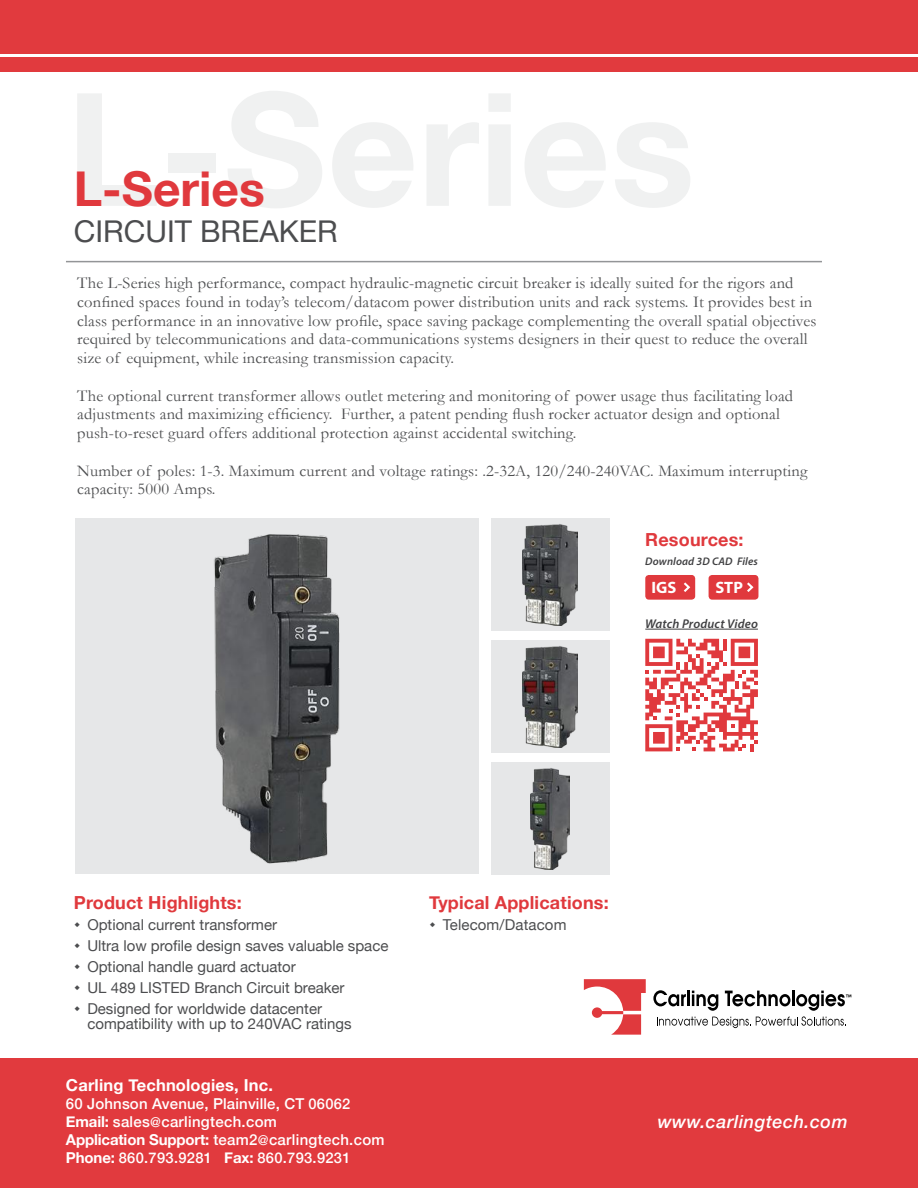
<style>
.page{position:relative;width:918px;height:1188px;background:#fff}
.page>*{position:absolute;margin:0;border:0;box-sizing:border-box;transform-origin:0 0}
.t1{font:700 48px "Helvetica Neue";color:#e0393d}
.t2{font:30px "Helvetica Neue";color:#4c4d4f}
.t3{font:700 18px "Helvetica Neue";letter-spacing:.01em;color:#e0393d}
.t4{font:italic 500 18px "Helvetica Neue";letter-spacing:.03em;color:#fff}
.t5{font:16.5px/18.8px "Garamond";letter-spacing:.01em;color:#4c4d4f}
.t6{font:700 16.5px "Helvetica Neue";letter-spacing:.01em;color:#fff}
.t7{font:700 16.5px "Myriad Pro";color:#fff}
.t8{font:15px/21px "Helvetica Neue";color:#4c4d4f}
.t9{font:500 15px/18px "Helvetica Neue";letter-spacing:.02em;color:#fff}
.t10{font:500 14.7px "Helvetica Neue";letter-spacing:.02em;color:#fff}
.t11{font:italic 600 12.75px "Myriad Pro";letter-spacing:.01em;color:#404042}
.t12{font:italic 600 11.1px "Myriad Pro";letter-spacing:.01em;color:#404042}
.s1{font-size:14.7px}
.s2{font-weight:700}
.s3{font-size:13.5px}
.s4{font-weight:700;font-size:15px}
</style>
<div class="page">
<div style="left:0;top:57px;width:918px;height:15px;background:#e13a3e"></div>
<div style="left:0;top:0;width:918px;height:54px;background:#e13a3e"></div>
<div style="left:0;top:1058px;width:918px;height:130px;background:#e13a3e"></div>
<svg style="left:584px;top:979px;width:62px;height:56px"></svg>
<svg style="left:653px;top:990px;width:198px;height:38px"></svg>
<hr style="left:66px;top:261px;width:756px;height:1px;background:#939597">
<div style="left:75px;top:518px;width:404px;height:356px;background:#e6e7e8"></div>
<div style="left:491px;top:518px;width:119px;height:113px;background:#e6e7e8"></div>
<div style="left:491px;top:640px;width:119px;height:112px;background:#e6e7e8"></div>
<div style="left:491px;top:762px;width:119px;height:112px;background:#e6e7e8"></div>
<img style="left:522px;top:524px;width:56px;height:101px">
<img style="left:522px;top:646px;width:56px;height:101px">
<img style="left:531px;top:768px;width:38px;height:101px">
<img style="left:214px;top:534px;width:126px;height:330px">
<div style="left:646px;top:576px;width:48px;height:23px;background:#e0393d;border-radius:3px"></div>
<div style="left:645px;top:575px;width:50px;height:25px;border:2px solid #e0393d;border-radius:3px"></div>
<div style="left:709px;top:576px;width:49px;height:23px;background:#e0393d;border-radius:3px"></div>
<div style="left:709px;top:575px;width:49px;height:25px;border:2px solid #e0393d;border-radius:3px"></div>
<hr style="left:645px;top:629px;width:113px;height:1px;background:#404042">
<svg style="left:645px;top:639px;width:113px;height:112px"></svg>
<svg style="left:684px;top:582px;width:6px;height:10px"></svg>
<svg style="left:747px;top:582px;width:6px;height:10px"></svg>
<h1 class="t1" style="left:74px;top:151px;width:193px">L-Series</h1>
<h2 class="t2" style="left:74px;top:210px;width:265px">CIRCUIT BREAKER</h2>
<p class="t5" style="left:77px;top:273px;width:741px">The L-Series high performance, compact hydraulic-magnetic circuit breaker is ideally suited for the rigors and confined spaces found in today’s telecom/datacom power distribution units and rack systems. It provides best in class performance in an innovative low profile, space saving package complementing the overall spatial objectives required by telecommunications and data-communications systems designers in their quest to reduce the overall size of equipment, while increasing transmission capacity.</p>
<p class="t5" style="left:77px;top:386px;width:717px">The optional current transformer allows outlet metering and monitoring of power usage thus facilitating load adjustments and maximizing efficiency. Further, a patent pending flush rocker actuator design and optional push-to-reset guard offers additional protection against accidental switching.</p>
<p class="t5" style="left:77px;top:461px;width:732px">Number of poles: 1-3. Maximum current and voltage ratings: .2-32A, 120/240-240VAC. Maximum interrupting capacity: 5000 Amps.</p>
<p class="t3" style="left:645px;top:526px;width:100px">Resources:</p>
<p class="t12" style="left:645px;top:554px;width:114px">Download 3D CAD Files</p>
<p class="t7" style="left:651px;top:577px;width:26px">IGS</p>
<p class="t7" style="left:715px;top:577px;width:29px">STP</p>
<p class="t11" style="left:645px;top:615px;width:114px">Watch Product Video</p>
<p class="t3" style="left:74px;top:888px;width:169px">Product Highlights:</p>
<p class="t8" style="left:87px;top:915px;width:303px">Optional current transformer<br>Ultra low profile design saves valuable space Optional handle guard actuator<br>UL 489 LISTED Branch Circuit breaker Designed for worldwide datacenter</p>
<p class="t8" style="left:87px;top:1014px;width:266px">compatibility with up to 240VAC ratings</p>
<p class="t6" style="left:66px;top:1072px;width:208px">Carling Technologies, Inc.</p>
<p class="t9" style="left:66px;top:1093px;width:320px">60 Johnson Avenue, Plainville, CT <span class="s1">06062<br></span><span class="s2">Email:</span> sales<span class="s3">@</span>carlingtech.com<br><span class="s2">Application Support:</span> team2<span class="s3">@</span>carlingtech.com</p>
<p class="t10" style="left:66px;top:1146px;width:286px"><span class="s4">Phone:</span> 860.793.9281 <span class="s4">Fax:</span> 860.793.9231</p>
<p class="t3" style="left:429px;top:888px;width:181px">Typical Applications:</p>
<p class="t8" style="left:443px;top:915px;width:125px">Telecom/Datacom</p>
<p class="t4" style="left:658px;top:1106px;width:192px">www.carlingtech.com</p>
</div>
